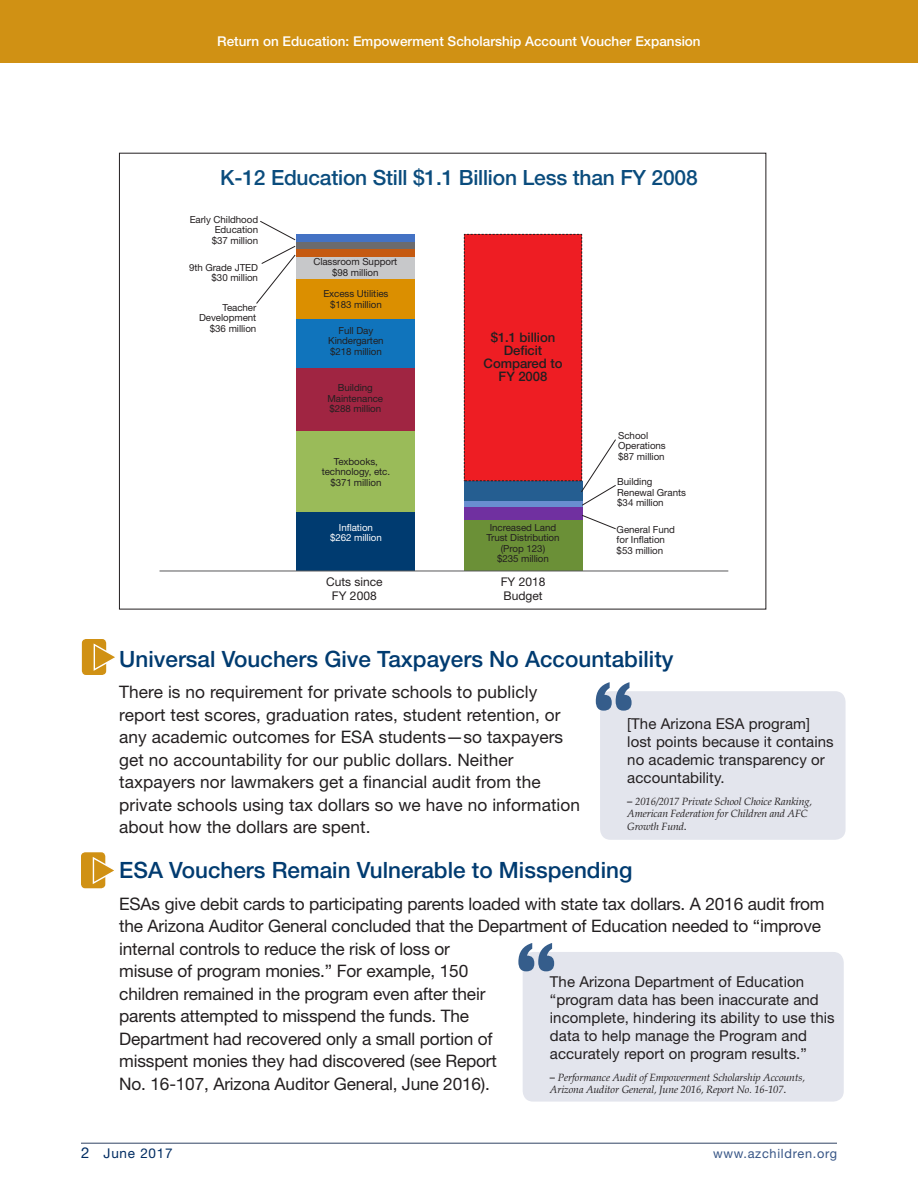
<style>
.page{position:relative;width:918px;height:1188px;background:#fff}
.page>*{position:absolute;margin:0;border:0;box-sizing:border-box;transform-origin:0 0}
.Subheads{font:500 22.5px "Helvetica Neue LT Std";color:#003b70}
.table_title{font:500 21px "Helvetica Neue LT Std";letter-spacing:-.01em;color:#0a4c7d}
.body_text{font:17.25px/22.5px "Helvetica Neue LT Std";letter-spacing:-.01em;color:#231f20}
.body_text-2{font:15px/18px "Helvetica Neue LT Std";letter-spacing:.005em;color:#231f20}
.t1{font:500 13.5px "Helvetica Neue LT Std";color:#fff}
.t2{font:13.5px "Helvetica Neue LT Std";letter-spacing:.055em;color:#002c62}
.table_text_3{font:500 13.2px/13.2px "Helvetica Neue LT Std";letter-spacing:-.005em;color:#231f20;text-align:center}
.t3{font:12.75px "Helvetica Neue LT Std";letter-spacing:.055em;color:#375586}
.table_text_2{font:12px/14.4px "Helvetica Neue LT Std";color:#231f20;text-align:center}
.table_text_2-2{font:italic 10.5px/12.6px "Palatino LT Std";letter-spacing:-.01em;color:#231f20}
.table_text_3-2{font:9.75px/10.5px "Helvetica Neue LT Std";letter-spacing:-.005em;color:#231f20;text-align:center}
.table_text_3-3{font:9.75px/10.5px "Helvetica Neue LT Std";letter-spacing:-.005em;color:#fff;text-align:center}
.s1{font-family:"Helvetica Neue LT Std";font-style:normal}
.s2{font-size:15px}
</style>
<div class="page">
<div style="left:0;top:0;width:918px;height:63px;background:#d09114"></div>
<hr style="left:81px;top:1143px;width:756px;height:1px;background:#314463">
<div style="left:82px;top:639px;width:24px;height:36px;background:#d09114;border-radius:4px"></div>
<svg style="left:93px;top:642px;width:22px;height:30px"></svg>
<div style="left:81px;top:852px;width:24px;height:36px;background:#d09114;border-radius:4px"></div>
<svg style="left:92px;top:856px;width:22px;height:29px"></svg>
<div style="left:600px;top:691px;width:246px;height:149px;background:#e3e5ed;border-radius:10px"></div>
<svg style="left:596px;top:682px;width:36px;height:29px"></svg>
<div style="left:523px;top:952px;width:321px;height:150px;background:#e3e5ed;border-radius:10px"></div>
<svg style="left:518px;top:943px;width:36px;height:28px"></svg>
<div style="left:297px;top:234px;width:118px;height:337px;background:#003b70"></div>
<div style="left:297px;top:431px;width:118px;height:81px;background:#9abb59"></div>
<div style="left:297px;top:368px;width:118px;height:63px;background:#a02542"></div>
<div style="left:297px;top:319px;width:118px;height:49px;background:#1074bc"></div>
<div style="left:297px;top:279px;width:118px;height:40px;background:#db8f00"></div>
<div style="left:297px;top:257px;width:118px;height:22px;background:#c7c8ca"></div>
<div style="left:297px;top:249px;width:118px;height:8px;background:#c55a11"></div>
<div style="left:297px;top:242px;width:118px;height:7px;background:#6b6b6e"></div>
<div style="left:297px;top:234px;width:118px;height:8px;background:#4472c4"></div>
<div style="left:464px;top:520px;width:118px;height:51px;background:#6b9037"></div>
<div style="left:464px;top:507px;width:118px;height:13px;background:#7030a0"></div>
<div style="left:464px;top:501px;width:118px;height:6px;background:#698ed0"></div>
<svg style="left:260px;top:221px;width:36px;height:19px"></svg>
<svg style="left:464px;top:234px;width:152px;height:272px"></svg>
<svg style="left:256px;top:246px;width:40px;height:58px"></svg>
<svg style="left:582px;top:515px;width:34px;height:14px"></svg>
<hr style="left:160px;top:571px;width:568px;height:1px;background:#57585a">
<p class="t1" style="left:217px;top:33px;width:485px">Return on Education: Empowerment Scholarship Account Voucher Expansion</p>
<p class="table_title" style="left:220px;top:165px;width:479px">K-12 Education Still $1.1 Billion Less than FY 2008</p>
<p class="table_text_3-2" style="left:190px;top:214px;width:70px;text-align:right">Early Childhood<br>Education</p>
<p class="table_text_3-2" style="left:212px;top:235px;width:48px">$37 million</p>
<p class="table_text_3-2" style="left:189px;top:262px;width:71px">9th Grade JTED</p>
<p class="table_text_3-2" style="left:212px;top:272px;width:48px">$30 million</p>
<p class="table_text_3-2" style="left:199px;top:302px;width:59px;text-align:right">Teacher<br>Development</p>
<p class="table_text_3-2" style="left:210px;top:323px;width:48px">$36 million</p>
<p class="table_text_3-2" style="left:313px;top:256px;width:85px">Classroom Support</p>
<p class="table_text_3-2" style="left:332px;top:267px;width:48px">$98 million</p>
<p class="table_text_3-2" style="left:323px;top:288px;width:67px">Excess Utilities</p>
<p class="table_text_3-2" style="left:330px;top:299px;width:53px">$183 million</p>
<p class="table_text_3-2" style="left:328px;top:325px;width:57px">Full Day<br>Kindergarten</p>
<p class="table_text_3-2" style="left:330px;top:346px;width:53px">$218 million</p>
<p class="table_text_3-2" style="left:327px;top:382px;width:57px">Building<br>Maintenance</p>
<p class="table_text_3-2" style="left:329px;top:403px;width:53px">$288 million</p>
<p class="table_text_3" style="left:484px;top:330px;width:80px">$1.1 billion<br>Deficit<br>Compared to<br>FY 2008</p>
<p class="table_text_3-2" style="left:322px;top:456px;width:70px">Texbooks, technology, etc.</p>
<p class="table_text_3-2" style="left:330px;top:477px;width:53px">$371 million</p>
<p class="table_text_3-3" style="left:330px;top:522px;width:53px">Inflation $262 million</p>
<p class="table_text_3-2" style="left:487px;top:522px;width:75px">Increased Land<br>Trust Distribution (Prop 123)</p>
<p class="table_text_3-2" style="left:497px;top:553px;width:53px">$235 million</p>
<p class="table_text_2" style="left:326px;top:574px;width:58px">Cuts since<br>FY 2008</p>
<p class="table_text_2" style="left:501px;top:574px;width:46px;text-align:left">FY 2018<br>Budget</p>
<p class="table_text_3-2" style="left:618px;top:430px;width:49px;text-align:left">School<br>Operations $87 million</p>
<p class="table_text_3-2" style="left:617px;top:477px;width:70px;text-align:left">Building<br>Renewal Grants $34 million</p>
<p class="table_text_3-2" style="left:617px;top:524px;width:60px;text-align:left">General Fund for Inflation</p>
<p class="table_text_3-2" style="left:617px;top:545px;width:48px">$53 million</p>
<p class="Subheads" style="left:119px;top:646px;width:556px">Universal Vouchers Give Taxpayers No Accountability</p>
<p class="body_text" style="left:119px;top:681px;width:462px">There is no requirement for private schools to publicly report test scores, graduation rates, student retention, or any academic outcomes for ESA students—so taxpayers get no accountability for our public dollars. Neither taxpayers nor lawmakers get a financial audit from the private schools using tax dollars so we have no information about how the dollars are spent.</p>
<p class="Subheads" style="left:119px;top:857px;width:515px">ESA Vouchers Remain Vulnerable to Misspending</p>
<p class="body_text" style="left:119px;top:892px;width:707px">ESAs give debit cards to participating parents loaded with state tax dollars. A 2016 audit from the Arizona Auditor General concluded that the Department of Education needed to “improve internal controls to reduce the risk of loss or<br>misuse of program monies.” For example, 150<br>children remained in the program even after their<br>parents attempted to misspend the funds. The<br>Department had recovered only a small portion of<br>misspent monies they had discovered (see Report<br>No. 16-107, Arizona Auditor General, June 2016).</p>
<p class="body_text-2" style="left:627px;top:715px;width:208px">[The Arizona ESA program] lost points because it contains no academic transparency or accountability.</p>
<p class="table_text_2-2" style="left:627px;top:795px;width:186px"><span class="s1">–</span> 2016/2017 Private School Choice Ranking,<br>American Federation for Children and AFC<br>Growth Fund<span class="s1">.</span></p>
<p class="body_text-2" style="left:550px;top:972px;width:286px">The Arizona Department of Education “program data has been inaccurate and incomplete, hindering its ability to use this data to help manage the Program and accurately report on program results.”</p>
<p class="table_text_2-2" style="left:550px;top:1071px;width:257px"><span class="s1">–</span> Performance Audit of Empowerment Scholarship Accounts,<br>Arizona Auditor General, June 2016, Report No. 16-107<span class="s1">.</span></p>
<p class="t2" style="left:81px;top:1145px;width:93px"><span class="s2">2</span> June 2017</p>
<p class="t3" style="left:713px;top:1146px;width:125px">www.azchildren.org</p>
</div>
